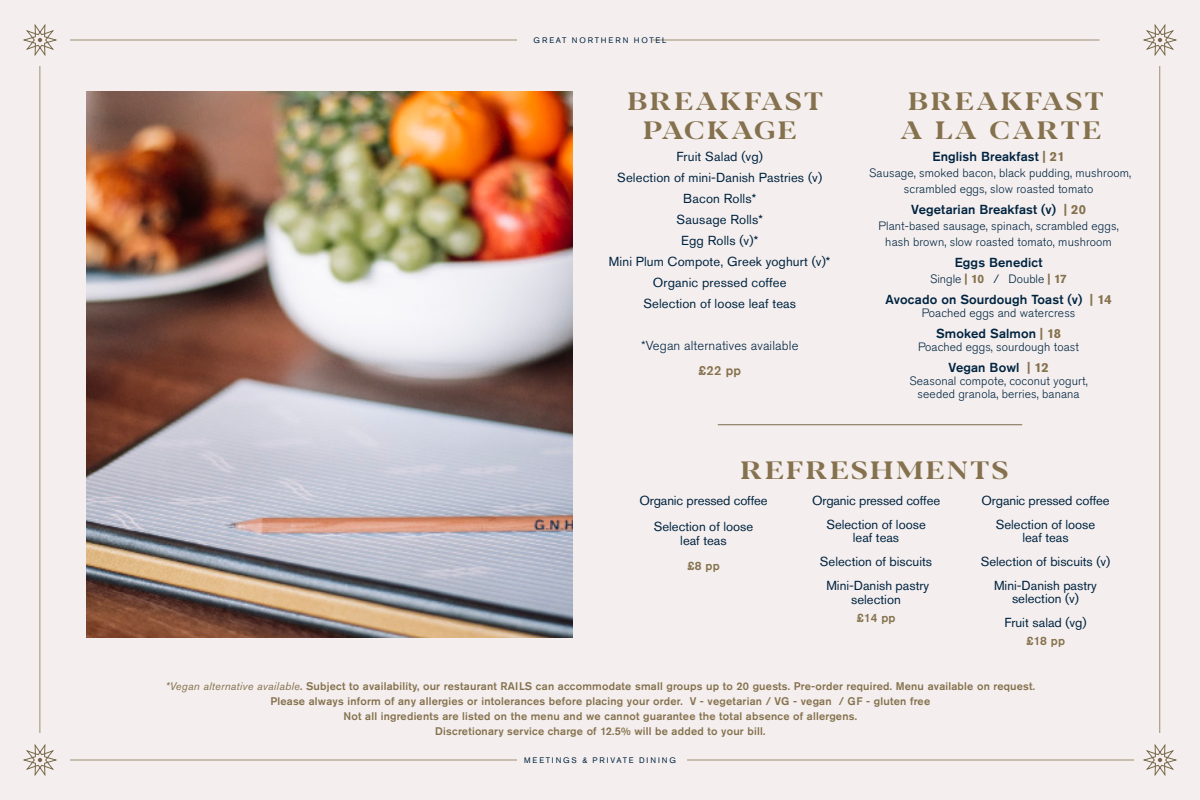
<style>
.page{position:relative;width:1200px;height:800px;background:#f4efee}
.page>*{position:absolute;margin:0;border:0;box-sizing:border-box;transform-origin:0 0}
.t1{font:700 25px "Blacker Pro Tit";letter-spacing:.1em;color:#85714d}
.t2{font:700 25px "Blacker Pro Tit";letter-spacing:.06em;color:#85714d}
.Body{font:13px/13px "Akzidenz Grotesk Pro";color:#002340;text-align:center}
.Body-2{font:500 13px "Akzidenz Grotesk Pro";letter-spacing:.01em;color:#002340}
.Body-3{font:300 13px "Akzidenz Grotesk Pro";letter-spacing:.01em;color:#002340}
.Body-4{font:500 13px "Akzidenz Grotesk Pro";color:#85714d}
.Body-5{font:300 12px "Akzidenz Grotesk Pro";letter-spacing:.01em;color:#002340}
.t3{font:500 12px "Akzidenz Grotesk Pro";letter-spacing:.02em;color:#85714d}
.t4{font:500 11px "Akzidenz Grotesk Pro";letter-spacing:.02em;color:#85714d}
.t5{font:8px "Akzidenz Grotesk Pro";letter-spacing:.23em;color:#002340}
.s1{font-weight:700;color:#85714d}
.s2{font-family:"Akzidenz Grotesk BE";font-weight:400;font-style:italic}
</style>
<div class="page">
<img style="left:86px;top:91px;width:487px;height:546px">
<hr style="left:718px;top:424px;width:304px;height:1px;background:#7a694b">
<svg style="left:1144px;top:25px;width:32px;height:30px"></svg>
<svg style="left:24px;top:25px;width:32px;height:30px"></svg>
<svg style="left:1144px;top:745px;width:32px;height:30px"></svg>
<svg style="left:24px;top:745px;width:32px;height:30px"></svg>
<hr style="left:1160px;top:66px;width:1px;height:667px;background:#9d8e71">
<hr style="left:40px;top:66px;width:1px;height:667px;background:#9d8e71">
<hr style="left:70px;top:40px;width:447px;height:1px;background:#9d8e71">
<hr style="left:70px;top:760px;width:447px;height:1px;background:#9d8e71">
<hr style="left:653px;top:40px;width:447px;height:1px;background:#9d8e71">
<hr style="left:687px;top:760px;width:447px;height:1px;background:#9d8e71">
<p class="t5" style="left:534px;top:35px;width:134px">GREAT NORTHERN HOTEL</p>
<p class="t1" style="left:628px;top:83px;width:197px">BREAKFAST</p>
<p class="t2" style="left:643px;top:112px;width:154px">PACKAGE</p>
<p class="Body" style="left:676px;top:150px;width:88px">Fruit Salad (vg)</p>
<p class="Body" style="left:617px;top:171px;width:206px">Selection of mini-Danish Pastries (v)</p>
<p class="Body" style="left:683px;top:192px;width:75px">Bacon Rolls*</p>
<p class="Body" style="left:677px;top:213px;width:88px">Sausage Rolls*</p>
<p class="Body" style="left:681px;top:234px;width:79px">Egg Rolls (v)*</p>
<p class="Body" style="left:609px;top:255px;width:223px">Mini Plum Compote, Greek yoghurt (v)*</p>
<p class="Body" style="left:653px;top:276px;width:135px">Organic pressed coffee</p>
<p class="Body" style="left:643px;top:297px;width:154px">Selection of loose leaf teas</p>
<p class="Body-3" style="left:641px;top:337px;width:159px">*Vegan alternatives available</p>
<p class="Body-4" style="left:698px;top:362px;width:44px">£22 pp</p>
<p class="t1" style="left:908px;top:83px;width:197px">BREAKFAST</p>
<p class="t1" style="left:900px;top:112px;width:202px">A LA CARTE</p>
<p class="Body-2" style="left:933px;top:148px;width:134px">English Breakfast <span class="s1">| 21</span></p>
<p class="Body-5" style="left:869px;top:165px;width:264px">Sausage, smoked bacon, black pudding, mushroom,</p>
<p class="Body-5" style="left:904px;top:181px;width:191px">scrambled eggs, slow roasted tomato</p>
<p class="Body-2" style="left:911px;top:201px;width:176px">Vegetarian Breakfast (v) <span class="s1">| 20</span></p>
<p class="Body-5" style="left:878px;top:218px;width:242px">Plant-based sausage, spinach, scrambled eggs,</p>
<p class="Body-5" style="left:885px;top:234px;width:228px">hash brown, slow roasted tomato, mushroom</p>
<p class="Body-2" style="left:955px;top:254px;width:89px">Eggs Benedict</p>
<p class="Body-5" style="left:930px;top:271px;width:138px">Single <span class="s1">| 10</span> / Double <span class="s1">| 17</span></p>
<p class="Body-2" style="left:885px;top:291px;width:228px">Avocado on Sourdough Toast (v) <span class="s1">| 14</span></p>
<p class="Body-5" style="left:922px;top:305px;width:155px">Poached eggs and watercress</p>
<p class="Body-2" style="left:936px;top:325px;width:127px">Smoked Salmon <span class="s1">| 18</span></p>
<p class="Body-5" style="left:918px;top:339px;width:162px">Poached eggs, sourdough toast</p>
<p class="Body-2" style="left:949px;top:359px;width:102px">Vegan Bowl <span class="s1">| 12</span></p>
<p class="Body-5" style="left:910px;top:373px;width:180px">Seasonal compote, coconut yogurt,</p>
<p class="Body-5" style="left:918px;top:386px;width:163px">seeded granola, berries, banana</p>
<p class="t1" style="left:741px;top:453px;width:269px">REFRESHMENTS</p>
<p class="Body" style="left:639px;top:494px;width:130px">Organic pressed coffee</p>
<p class="Body" style="left:654px;top:519px;width:101px;line-height:14px">Selection of loose leaf teas</p>
<p class="t3" style="left:687px;top:558px;width:34px">£8 pp</p>
<p class="Body" style="left:812px;top:494px;width:130px">Organic pressed coffee</p>
<p class="Body" style="left:826px;top:518px;width:101px">Selection of loose leaf teas</p>
<p class="Body" style="left:820px;top:555px;width:114px">Selection of biscuits</p>
<p class="Body" style="left:826px;top:578px;width:104px;line-height:14px">Mini-Danish pastry selection</p>
<p class="t3" style="left:856px;top:610px;width:41px">£14 pp</p>
<p class="Body" style="left:981px;top:494px;width:130px">Organic pressed coffee</p>
<p class="Body" style="left:996px;top:518px;width:101px">Selection of loose leaf teas</p>
<p class="Body" style="left:981px;top:555px;width:131px">Selection of biscuits (v)</p>
<p class="Body" style="left:994px;top:579px;width:104px">Mini-Danish pastry selection (v)</p>
<p class="Body" style="left:1004px;top:616px;width:84px">Fruit salad (vg)</p>
<p class="t3" style="left:1026px;top:633px;width:41px">£18 pp</p>
<p class="t4" style="left:165px;top:679px;width:871px"><span class="s2">*Vegan alternative available</span>. Subject to availability, our restaurant RAILS can accommodate small groups up to 20 guests. Pre-order required. Menu available on request.</p>
<p class="t4" style="left:270px;top:694px;width:661px">Please always inform of any allergies or intolerances before placing your order. V - vegetarian / VG - vegan / GF - gluten free</p>
<p class="t4" style="left:344px;top:709px;width:515px">Not all ingredients are listed on the menu and we cannot guarantee the total absence of allergens.</p>
<p class="t4" style="left:435px;top:724px;width:332px">Discretionary service charge of 12.5% will be added to your bill.</p>
<p class="t5" style="left:524px;top:755px;width:153px">MEETINGS &amp; PRIVATE DINING</p>
</div>
